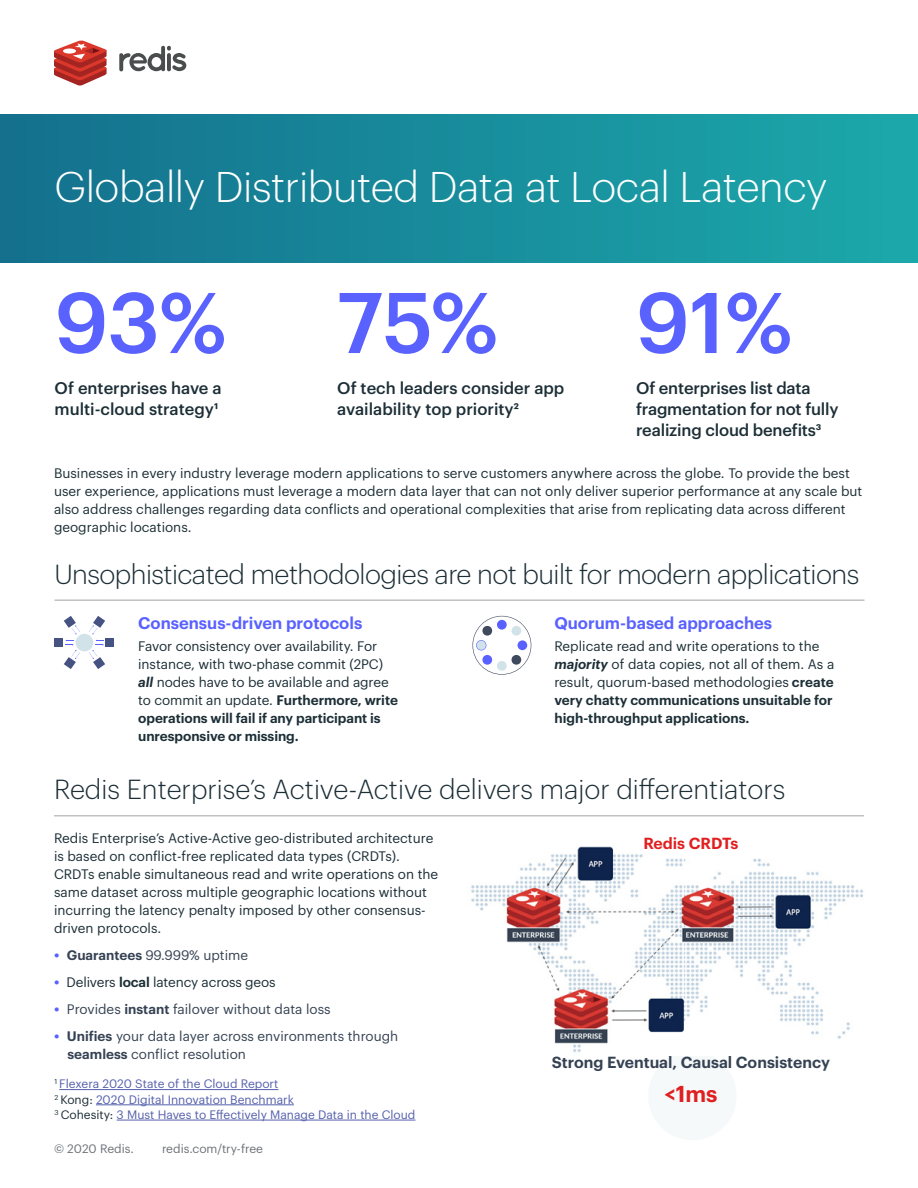
<style>
.page{position:relative;width:918px;height:1188px;background:#fff}
.page>*{position:absolute;margin:0;border:0;box-sizing:border-box;transform-origin:0 0}
.t1{font:500 84px "Graphik";color:#5961ff}
.t2{font:300 42px "Graphik";letter-spacing:-.01em;color:#fff}
.t3{font:300 27px "Graphik";letter-spacing:-.02em;color:#1c2e36}
.t4{font:300 27px "Graphik";color:#1c2e36}
.t5{font:600 22.5px "Graphik";color:#e02020}
.t6{font:500 16.5px/21px "Graphik";color:#1c2e36}
.t7{font:600 16.5px "Graphik";color:#5961ff}
.t8{font:600 15.75px "Graphik";color:#354253}
.t9{font:600 15.75px "Graphik";color:#e02020}
.t10{font:13.5px/18px "Graphik";color:#1c2e36}
.t11{font:13.5px/18.8px "Graphik";color:#354253}
.t12{font:12px/15.3px "Graphik";color:#5560ac}
.t13{font:12px "Graphik";color:#6d7278}
.s1{font-weight:600;font-style:italic}
.s2{font-weight:600}
.s3{font-weight:600;font-size:15px;color:#5961ff}
.s4{color:#1c2e36}
</style>
<div class="page">
<div style="left:648px;top:1052px;width:89px;height:88px;background:#f6f9fa;border-radius:50%"></div>
<div style="left:0;top:114px;width:918px;height:148px;background:linear-gradient(to right,#14708d,#1ca9ab)"></div>
<hr style="left:55px;top:599px;width:810px;height:2px;background:#c2c0c0">
<svg style="left:472px;top:616px;width:59px;height:59px"></svg>
<div style="left:106px;top:638px;width:8px;height:9px;background:#455282"></div>
<div style="left:55px;top:638px;width:8px;height:9px;background:#455282"></div>
<svg style="left:89px;top:616px;width:16px;height:53px"></svg>
<svg style="left:64px;top:616px;width:16px;height:53px"></svg>
<div style="left:76px;top:634px;width:17px;height:17px;background:#d1e3e8;border-radius:50%"></div>
<hr style="left:59px;top:1089px;width:219px;height:1px;background:#5560ac">
<hr style="left:96px;top:1105px;width:198px;height:1px;background:#5560ac">
<hr style="left:117px;top:1120px;width:299px;height:1px;background:#5560ac">
<hr style="left:54px;top:815px;width:810px;height:2px;background:#c2c0c0">
<img style="left:471px;top:846px;width:392px;height:207px">
<svg style="left:54px;top:40px;width:53px;height:46px"></svg>
<svg style="left:119px;top:46px;width:67px;height:25px"></svg>
<h2 class="t2" style="left:54px;top:156px;width:775px">Globally Distributed Data at Local Latency</h2>
<h1 class="t1" style="left:55px;top:259px;width:173px">93%</h1>
<h1 class="t1" style="left:337px;top:259px;width:162px">75%</h1>
<h1 class="t1" style="left:636px;top:259px;width:158px">91%</h1>
<p class="t6" style="left:55px;top:377px;width:169px">Of enterprises have a multi-cloud strategy1</p>
<p class="t6" style="left:636px;top:377px;width:204px">Of enterprises list data fragmentation for not fully realizing cloud benefits3</p>
<p class="t6" style="left:337px;top:377px;width:229px">Of tech leaders consider app availability top priority2</p>
<p class="t10" style="left:54px;top:463px;width:810px">Businesses in every industry leverage modern applications to serve customers anywhere across the globe. To provide the best user experience, applications must leverage a modern data layer that can not only deliver superior performance at any scale but also address challenges regarding data conflicts and operational complexities that arise from replicating data across different geographic locations.</p>
<h3 class="t3" style="left:55px;top:554px;width:806px">Unsophisticated methodologies are not built for modern applications</h3>
<p class="t7" style="left:138px;top:610px;width:226px">Consensus-driven protocols</p>
<p class="t10" style="left:138px;top:636px;width:261px">Favor consistency over availability. For instance, with two-phase commit (2PC) <span class="s1">all</span> nodes have to be available and agree to commit an update. <span class="s2">Furthermore, write operations will fail if any participant is unresponsive or missing.</span></p>
<p class="t7" style="left:554px;top:610px;width:219px">Quorum-based approaches</p>
<p class="t10" style="left:554px;top:636px;width:281px">Replicate read and write operations to the <span class="s1">majority</span> of data copies, not all of them. As a result, quorum-based methodologies <span class="s2">create very chatty communications unsuitable for high-throughput applications.</span></p>
<h3 class="t4" style="left:54px;top:770px;width:733px">Redis Enterprise’s Active-Active delivers major differentiators</h3>
<p class="t9" style="left:643px;top:831px;width:97px">Redis CRDTs</p>
<p class="t10" style="left:54px;top:828px;width:386px">Redis Enterprise’s Active-Active geo-distributed architecture is based on conflict-free replicated data types (CRDTs).<br>CRDTs enable simultaneous read and write operations on the same dataset across multiple geographic locations without incurring the latency penalty imposed by other consensus&shy;driven protocols.</p>
<p class="t11" style="left:54px;top:944px;width:196px"><span class="s3">•</span> <span class="s2">Guarantees</span> 99.999% uptime</p>
<p class="t10" style="left:54px;top:972px;width:223px"><span class="s3">•</span> Delivers <span class="s2">local</span> latency across geos</p>
<p class="t11" style="left:54px;top:998px;width:278px"><span class="s3">•</span> Provides <span class="s2">instant</span> failover without data loss</p>
<p class="t11" style="left:68px;top:1025px;width:332px;text-indent:-14px"><span class="s3">•</span> <span class="s2">Unifies</span> your data layer across environments through <span class="s2">seamless</span> conflict resolution</p>
<p class="t8" style="left:552px;top:1050px;width:280px">Strong Eventual, Causal Consistency</p>
<h3 class="t5" style="left:664px;top:1076px;width:55px">&lt;1ms</h3>
<p class="t12" style="left:55px;top:1075px;width:362px"><sup>1</sup> Flexera 2020 State of the Cloud Report<br><sup>2</sup> <span class="s4">Kong:</span> 2020 Digital Innovation Benchmark<br><sup>3</sup> <span class="s4">Cohesity:</span> 3 Must Haves to Effectively Manage Data in the Cloud</p>
<p class="t13" style="left:54px;top:1139px;width:81px">© 2020 Redis.</p>
<p class="t13" style="left:162px;top:1139px;width:103px">redis.com/try-free</p>
</div>
